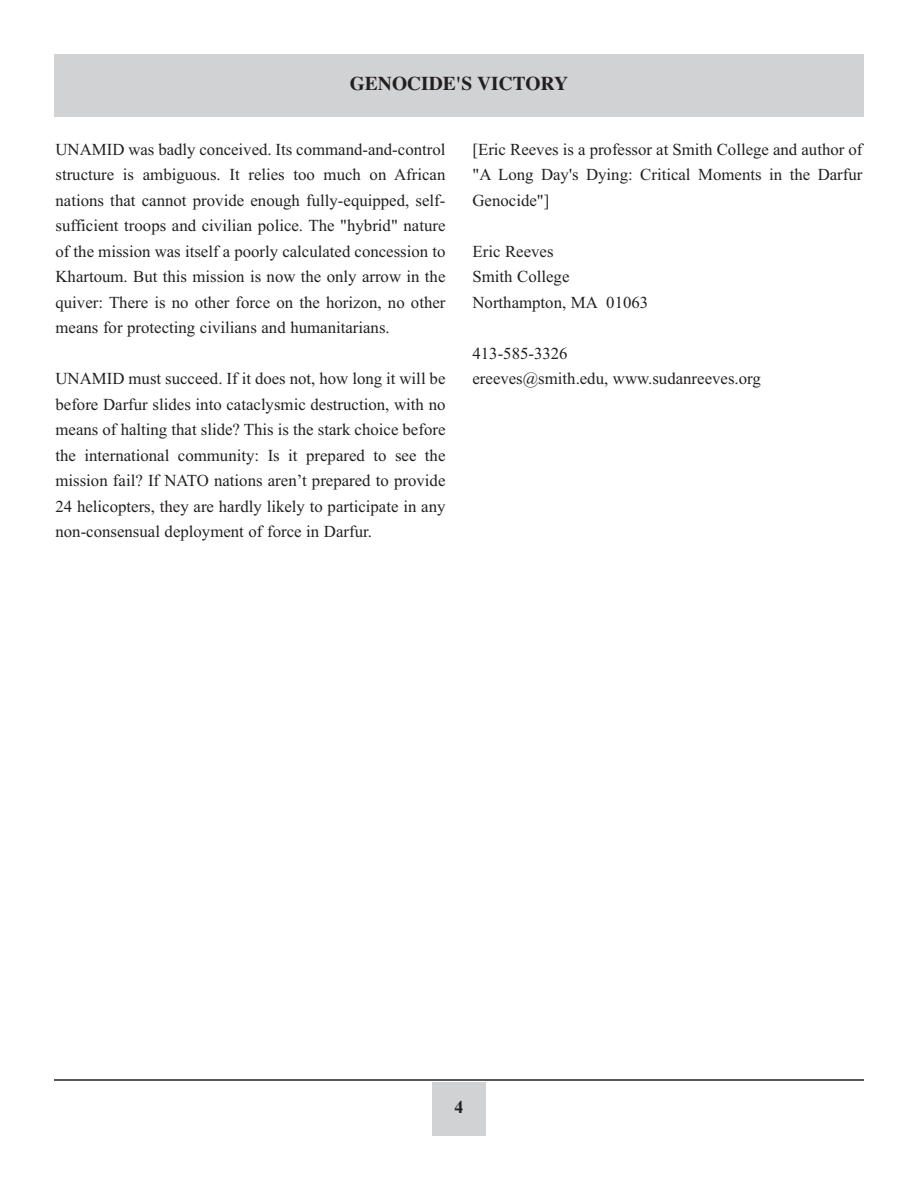
<style>
.page{position:relative;width:918px;height:1188px;background:#fff}
.page>*{position:absolute;margin:0;border:0;box-sizing:border-box;transform-origin:0 0}
.t1{font:700 19.5px "Times";color:#231f20}
.t2{font:700 18px "Times New Roman";color:#231f20}
.t3{font:16.8px/25.5px "Times New Roman";color:#231f20;text-align:justify}
</style>
<div class="page">
<div style="left:432px;top:1082px;width:54px;height:54px;background:#d1d2d4"></div>
<hr style="left:54px;top:1079px;width:810px;height:2px;background:#231f20">
<div style="left:54px;top:54px;width:810px;height:62px;background:#d1d2d4"></div>
<p class="t1" style="left:350px;top:71px;width:220px">GENOCIDE'S VICTORY</p>
<p class="t3" style="left:56px;top:136px;width:392px">UNAMID was badly conceived. Its command-and-control structure is ambiguous. It relies too much on African nations that cannot provide enough fully-equipped, self&shy;sufficient troops and civilian police. The "hybrid" nature of the mission was itself a poorly calculated concession to Khartoum. But this mission is now the only arrow in the quiver: There is no other force on the horizon, no other means for protecting civilians and humanitarians.</p>
<p class="t3" style="left:56px;top:366px;width:392px">UNAMID must succeed. If it does not, how long it will be before Darfur slides into cataclysmic destruction, with no means of halting that slide? This is the stark choice before the international community: Is it prepared to see the mission fail? If NATO nations aren’t prepared to provide 24 helicopters, they are hardly likely to participate in any non-consensual deployment of force in Darfur.</p>
<p class="t3" style="left:473px;top:136px;width:391px">[Eric Reeves is a professor at Smith College and author of "A Long Day's Dying: Critical Moments in the Darfur Genocide"]</p>
<p class="t3" style="left:473px;top:238px;width:177px;text-align:left">Eric Reeves<br>Smith College<br>Northampton, MA 01063</p>
<p class="t3" style="left:473px;top:340px;width:290px">413-585-3326<br>ereeves@smith.edu, www.sudanreeves.org</p>
<p class="t2" style="left:454px;top:1096px;width:10px">4</p>
</div>
